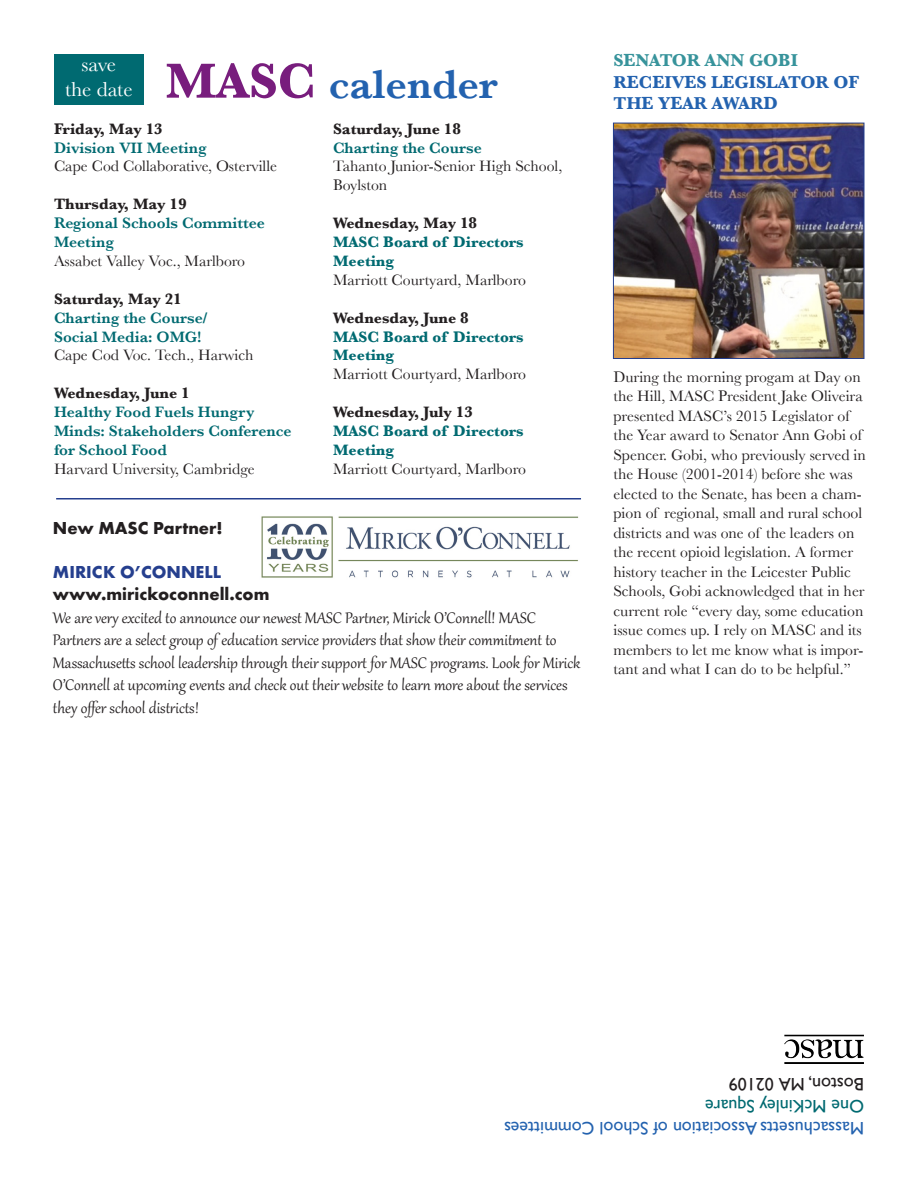
<style>
.page{position:relative;width:918px;height:1188px;background:#fff}
.page>*{position:absolute;margin:0;border:0;box-sizing:border-box;transform-origin:0 0}
.t1{font:600 42.15px "Baskerville";color:#2362af}
.t2{font:21px "Baskerville";color:#fff}
.t3{font:18.75px/22.5px "Gabriola";color:#231f20}
.t4{font:18px "Gill Sans";color:#2362af}
.t5{font:700 18px "Futura T";color:#231f20}
.t6{font:700 18px/21.6px "Baskerville";color:#2362af}
.t7{font:18px "Gill Sans";color:#006a71}
.t8{font:700 18px "Futura T";color:#253f8e}
.t9{font:18px "Gill Sans";color:#231f20}
.t10{font:700 18px "Baskerville";color:#37939b}
.t11{font:15.75px/19.5px "Baskerville";color:#231f20}
.t12{font:600 15.75px/18.9px "Baskerville";color:#006a71}
.t13{font:700 15.75px "Baskerville";color:#231f20}
.t14{font:700 15.75px "Baskerville";color:#006a71}
.s1{font-weight:700;font-size:51.15px;color:#781d7d}
</style>
<div class="page">
<hr style="left:56px;top:498px;width:525px;height:2px;background:#253f8e">
<img style="left:784px;top:1035px;width:80px;height:24px">
<img style="left:615px;top:125px;width:247px;height:232px">
<div style="left:613px;top:123px;width:251px;height:236px;border:1px solid #253f8e"></div>
<div style="left:54px;top:54px;width:90px;height:51px;background:#006a71"></div>
<img style="left:261px;top:516px;width:318px;height:62px">
<p class="t2" style="left:81px;top:52px;width:36px">save</p>
<p class="t2" style="left:65px;top:77px;width:69px">the date</p>
<p class="t1" style="left:166px;top:59px;width:333px"><span class="s1">MASC</span> calender</p>
<p class="t13" style="left:333px;top:119px;width:129px">Saturday, June 18</p>
<p class="t12" style="left:333px;top:138px;width:150px">Charting the Course</p>
<p class="t11" style="left:333px;top:157px;width:231px;line-height:18.9px">Tahanto Junior-Senior High School,<br>Boylston</p>
<p class="t13" style="left:333px;top:214px;width:146px">Wednesday, May 18</p>
<p class="t14" style="left:333px;top:233px;width:192px">MASC Board of Directors</p>
<p class="t14" style="left:333px;top:252px;width:63px">Meeting</p>
<p class="t11" style="left:333px;top:270px;width:195px">Marriott Courtyard, Marlboro</p>
<p class="t13" style="left:333px;top:308px;width:137px">Wednesday, June 8</p>
<p class="t14" style="left:333px;top:327px;width:192px">MASC Board of Directors</p>
<p class="t14" style="left:333px;top:346px;width:63px">Meeting</p>
<p class="t11" style="left:333px;top:364px;width:195px">Marriott Courtyard, Marlboro</p>
<p class="t13" style="left:333px;top:403px;width:141px">Wednesday, July 13</p>
<p class="t14" style="left:333px;top:422px;width:192px">MASC Board of Directors</p>
<p class="t14" style="left:333px;top:441px;width:63px">Meeting</p>
<p class="t11" style="left:333px;top:459px;width:195px">Marriott Courtyard, Marlboro</p>
<p class="t13" style="left:54px;top:119px;width:110px">Friday, May 13</p>
<p class="t12" style="left:54px;top:138px;width:154px">Division VII Meeting</p>
<p class="t11" style="left:54px;top:156px;width:225px">Cape Cod Collaborative, Osterville</p>
<p class="t13" style="left:54px;top:195px;width:134px">Thursday, May 19</p>
<p class="t12" style="left:54px;top:213px;width:213px">Regional Schools Committee<br>Meeting</p>
<p class="t11" style="left:54px;top:251px;width:193px">Assabet Valley Voc., Marlboro</p>
<p class="t13" style="left:54px;top:289px;width:129px">Saturday, May 21</p>
<p class="t12" style="left:54px;top:308px;width:155px">Charting the Course/</p>
<p class="t12" style="left:54px;top:327px;width:149px">Social Media: OMG!</p>
<p class="t11" style="left:54px;top:345px;width:201px">Cape Cod Voc. Tech., Harwich</p>
<p class="t13" style="left:54px;top:384px;width:137px">Wednesday, June 1</p>
<p class="t12" style="left:54px;top:402px;width:239px">Healthy Food Fuels Hungry<br>Minds: Stakeholders Conference for School Food</p>
<p class="t11" style="left:54px;top:459px;width:202px">Harvard University, Cambridge</p>
<p class="t5" style="left:53px;top:518px;width:171px">New MASC Partner!</p>
<p class="t8" style="left:53px;top:561px;width:170px">MIRICK O’CONNELL</p>
<p class="t5" style="left:53px;top:584px;width:218px">www.mirickoconnell.com</p>
<p class="t3" style="left:53px;top:605px;width:529px">We are very excited to announce our newest MASC Partner, Mirick O’Connell! MASC Partners are a select group of education service providers that show their commitment to Massachusetts school leadership through their support for MASC programs. Look for Mirick O’Connell at upcoming events and check out their website to learn more about the services they offer school districts!</p>
<p class="t10" style="left:613px;top:50px;width:186px">SENATOR ANN GOBI</p>
<p class="t6" style="left:613px;top:71px;width:247px">RECEIVES LEGISLATOR OF<br>THE YEAR AWARD</p>
<p class="t11" style="left:613px;top:367px;width:254px">During the morning progam at Day on the Hill, MASC President Jake Oliveira presented MASC’s 2015 Legislator of the Year award to Senator Ann Gobi of Spencer. Gobi, who previously served in the House (2001-2014) before she was elected to the Senate, has been a cham&shy;pion of regional, small and rural school districts and was one of the leaders on the recent opioid legislation. A former history teacher in the Leicester Public Schools, Gobi acknowledged that in her current role “every day, some education issue comes up. I rely on MASC and its members to let me know what is impor&shy;tant and what I can do to be helpful.”</p>
<p class="t9" style="left:864px;top:1095px;width:137px;rotate:-180deg">Boston, MA 02109</p>
<p class="t7" style="left:864px;top:1117px;width:160px;rotate:-180deg">One McKinley Square</p>
<p class="t4" style="left:864px;top:1138px;width:361px;rotate:-180deg">Massachusetts Association of School Committees</p>
</div>
